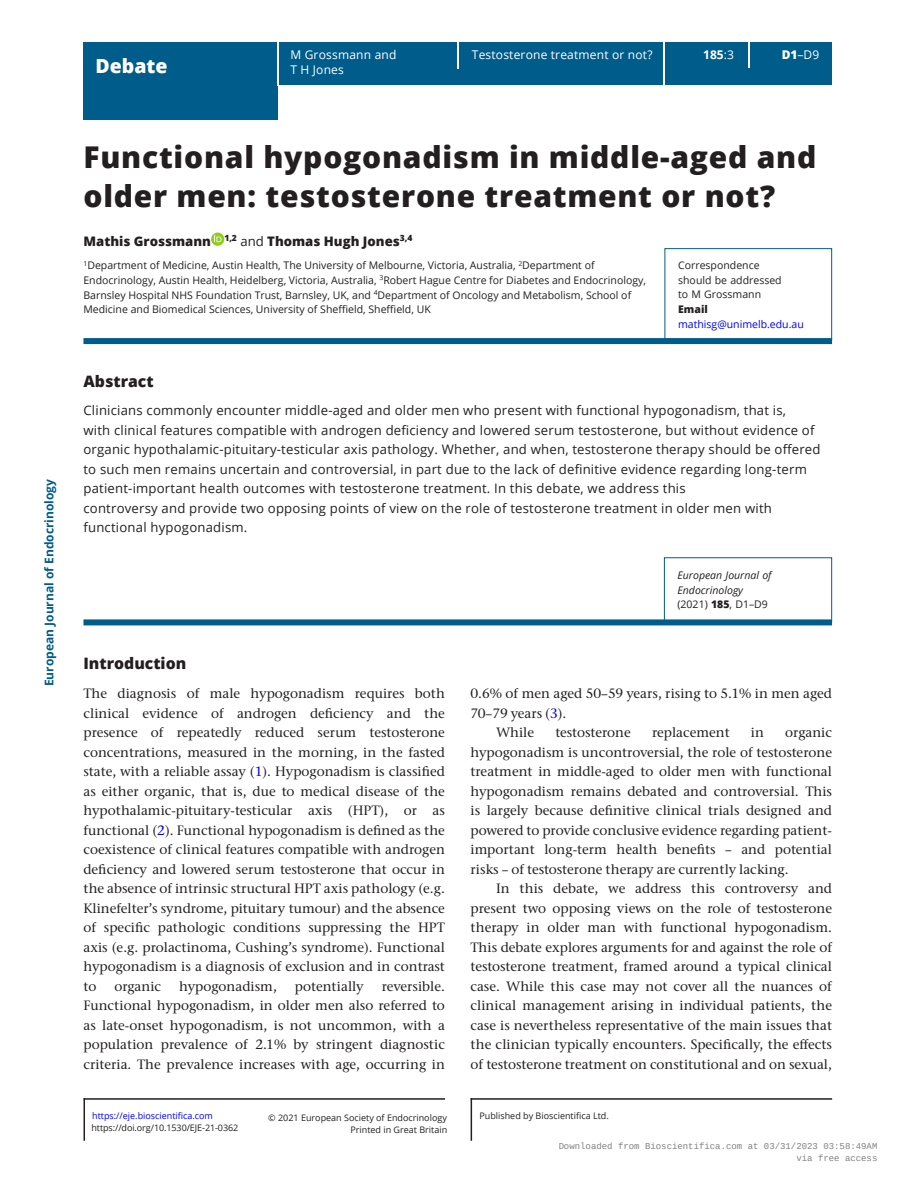
<style>
.page{position:relative;width:915px;height:1191px;background:#fff}
.page>*{position:absolute;margin:0;border:0;box-sizing:border-box;transform-origin:0 0}
.CT{font:800 30px/39px "Open Sans";letter-spacing:.025em;color:#231f20}
.AT{font:800 19.5px "Open Sans";color:#fff}
.H1_Rule{font:800 15.75px "Open Sans";color:#231f20}
.ABS_H{font:800 15.75px "Open Sans";color:#231f20}
.TXT{font:500 13.5px/19.5px "Stone Serif ITC Pro";color:#231f20;text-align:justify}
.TXI{font:500 13.5px/19.5px "Stone Serif ITC Pro";color:#231f20;text-align:justify}
.ABS_TXT_L{font:13.2px/19.5px "Open Sans";letter-spacing:.015em;color:#231f20}
.AU{font:800 13.2px "Open Sans";color:#231f20}
.t1{font:12px "Open Sans";letter-spacing:.015em;color:#fff}
.t2{font:700 12px "Open Sans";color:#005c8a}
.t3{font:700 12px "Open Sans";color:#fff}
.Address{font:10.5px/14.7px "Open Sans";color:#231f20}
.Corres{font:italic 10.5px/14.7px "Open Sans";color:#231f20}
.Corres-2{font:10.5px "Open Sans";color:#231f20}
.Corres-3{font:10.5px "Open Sans";color:#00f}
.Corres-4{font:800 10.5px "Open Sans";color:#231f20}
.DOI{font:9px "Open Sans";color:#231f20}
.t4{font:9px/12px "Liberation Mono";color:rgb(0 0 0/.5);text-align:right}
.t5{font:9px "Open Sans";color:#00f}
.TXT-2{font:9px "Open Sans";color:#231f20}
.s1{font-weight:400}
.s2{font-weight:800}
.s3{color:#00f}
.s4{font-style:normal}
.s5{font-weight:800;font-style:normal}
</style>
<div class="page">
<div style="left:83px;top:84px;width:194px;height:35px;background:#005c8a"></div>
<hr style="left:83px;top:1098px;width:362px;height:1px;background:#231f20">
<hr style="left:83px;top:1098px;width:2px;height:42px;background:#231f20">
<hr style="left:470px;top:1098px;width:361px;height:1px;background:#231f20">
<hr style="left:470px;top:1098px;width:2px;height:42px;background:#231f20">
<div style="left:83px;top:42px;width:748px;height:43px;background:#005c8a"></div>
<hr style="left:277px;top:42px;width:1px;height:43px;background:#fff">
<hr style="left:663px;top:42px;width:1px;height:43px;background:#fff">
<hr style="left:457px;top:42px;width:2px;height:26px;background:#fff">
<hr style="left:747px;top:43px;width:2px;height:25px;background:#fff">
<div style="left:83px;top:338px;width:748px;height:6px;background:#005c8a"></div>
<div style="left:83px;top:619px;width:748px;height:6px;background:#005c8a"></div>
<svg style="left:211px;top:232px;width:13px;height:14px"></svg>
<svg style="left:214px;top:235px;width:7px;height:7px"></svg>
<div style="left:664px;top:248px;width:167px;height:92px;border:1px solid #005c8a"></div>
<div style="left:663px;top:557px;width:168px;height:64px;border:1px solid #005c8a"></div>
<p class="AT" style="left:95px;top:51px;width:74px">Debate</p>
<p class="t1" style="left:290px;top:47px;width:108px">M Grossmann and</p>
<p class="t3" style="left:703px;top:47px;width:32px">185<span class="s1">:3</span></p>
<p class="t1" style="left:781px;top:47px;width:39px"><span class="s2">D1</span>–D9</p>
<p class="t1" style="left:290px;top:61px;width:55px">T H Jones</p>
<p class="t1" style="left:471px;top:47px;width:182px">Testosterone treatment or not?</p>
<p class="t2" style="left:40px;top:686px;width:209px;rotate:-90deg">European Journal of Endocrinology</p>
<p class="CT" style="left:83px;top:136px;width:734px">Functional hypogonadism in middle-aged and older men: testosterone treatment or not?</p>
<p class="AU" style="left:83px;top:231px;width:330px">Mathis Grossmann <sup>1,2</sup> <span class="s1">and</span> Thomas Hugh Jones<sup>3,4</sup></p>
<p class="Address" style="left:83px;top:258px;width:564px"><sup>1</sup>Department of Medicine, Austin Health, The University of Melbourne, Victoria, Australia, <sup>2</sup>Department of Endocrinology, Austin Health, Heidelberg, Victoria, Australia, <sup>3</sup>Robert Hague Centre for Diabetes and Endocrinology, Barnsley Hospital NHS Foundation Trust, Barnsley, UK, and <sup>4</sup>Department of Oncology and Metabolism, School of Medicine and Biomedical Sciences, University of Sheffield, Sheffield, UK</p>
<p class="Corres-2" style="left:678px;top:258px;width:83px">Correspondence</p>
<p class="Corres-2" style="left:678px;top:273px;width:105px">should be addressed</p>
<p class="Corres-2" style="left:678px;top:287px;width:84px">to M Grossmann</p>
<p class="Corres-4" style="left:678px;top:301px;width:31px">Email</p>
<p class="Corres-3" style="left:678px;top:316px;width:127px">mathisg@unimelb.edu.au</p>
<p class="ABS_H" style="left:83px;top:369px;width:72px">Abstract</p>
<p class="ABS_TXT_L" style="left:83px;top:400px;width:738px">Clinicians commonly encounter middle-aged and older men who present with functional hypogonadism, that is,<br>with clinical features compatible with androgen deficiency and lowered serum testosterone, but without evidence of organic hypothalamic-pituitary-testicular axis pathology. Whether, and when, testosterone therapy should be offered to such men remains uncertain and controversial, in part due to the lack of definitive evidence regarding long-term patient-important health outcomes with testosterone treatment. In this debate, we address this<br>controversy and provide two opposing points of view on the role of testosterone treatment in older men with functional hypogonadism.</p>
<p class="H1_Rule" style="left:83px;top:651px;width:104px">Introduction</p>
<p class="TXT" style="left:83px;top:684px;width:363px">The diagnosis of male hypogonadism requires both clinical evidence of androgen deficiency and the presence of repeatedly reduced serum testosterone concentrations, measured in the morning, in the fasted state, with a reliable assay (<span class="s3">1</span>). Hypogonadism is classified as either organic, that is, due to medical disease of the hypothalamic-pituitary-testicular axis (HPT), or as functional (<span class="s3">2</span>). Functional hypogonadism is defined as the coexistence of clinical features compatible with androgen deficiency and lowered serum testosterone that occur in the absence of intrinsic structural HPT axis pathology (e.g.<br>Klinefelter’s syndrome, pituitary tumour) and the absence of specific pathologic conditions suppressing the HPT axis (e.g. prolactinoma, Cushing’s syndrome). Functional hypogonadism is a diagnosis of exclusion and in contrast to</p>
<p class="TXT" style="left:114px;top:976px;width:48px">organic</p>
<p class="TXT" style="left:179px;top:976px;width:99px">hypogonadism,</p>
<p class="TXT" style="left:295px;top:976px;width:70px">potentially</p>
<p class="TXT" style="left:83px;top:976px;width:363px;text-indent:298px">reversible.<br>Functional hypogonadism, in older men also referred to as late-onset hypogonadism, is not uncommon, with a population prevalence of 2.1% by stringent diagnostic criteria. The prevalence increases with age, occurring in</p>
<p class="t5" style="left:92px;top:1109px;width:122px">https://eje.bioscientifica.com</p>
<p class="DOI" style="left:268px;top:1112px;width:180px">© 2021 European Society of Endocrinology</p>
<p class="DOI" style="left:91px;top:1121px;width:148px">https://doi.org/10.1530/EJE-21-0362</p>
<p class="DOI" style="left:350px;top:1123px;width:98px">Printed in Great Britain</p>
<p class="Corres" style="left:677px;top:567px;width:95px">European Journal of<br>Endocrinology <span class="s4">(2021)</span> <span class="s5">185</span><span class="s4">, D1–D9</span></p>
<p class="TXT" style="left:470px;top:684px;width:363px">0.6% of men aged 50–59 years, rising to 5.1% in men aged<br>70–79 years (<span class="s3">3</span>).</p>
<p class="TXI" style="left:496px;top:723px;width:40px">While</p>
<p class="TXI" style="left:555px;top:723px;width:77px">testosterone</p>
<p class="TXI" style="left:651px;top:723px;width:79px">replacement</p>
<p class="TXI" style="left:750px;top:723px;width:15px">in</p>
<p class="TXI" style="left:470px;top:723px;width:363px;text-indent:314px">organic hypogonadism is uncontroversial, the role of testosterone treatment in middle-aged to older men with functional hypogonadism remains debated and controversial. This is largely because definitive clinical trials designed and powered to provide conclusive evidence regarding patient&shy;important long-term health benefits – and potential risks – of testosterone therapy are currently lacking.</p>
<p class="TXI" style="left:470px;top:879px;width:363px;text-indent:26px">In this debate, we address this controversy and present two opposing views on the role of testosterone therapy in older man with functional hypogonadism.<br>This debate explores arguments for and against the role of testosterone treatment, framed around a typical clinical case. While this case may not cover all the nuances of clinical management arising in individual patients, the case is nevertheless representative of the main issues that the clinician typically encounters. Specifically, the effects of testosterone treatment on constitutional and on sexual,</p>
<p class="TXT-2" style="left:479px;top:1109px;width:131px">Published by Bioscientifica Ltd.</p>
<p class="t4" style="left:558px;top:1140px;width:320px">Downloaded from Bioscientifica.com at 03/31/2023 03:58:49AM via free access</p>
</div>
